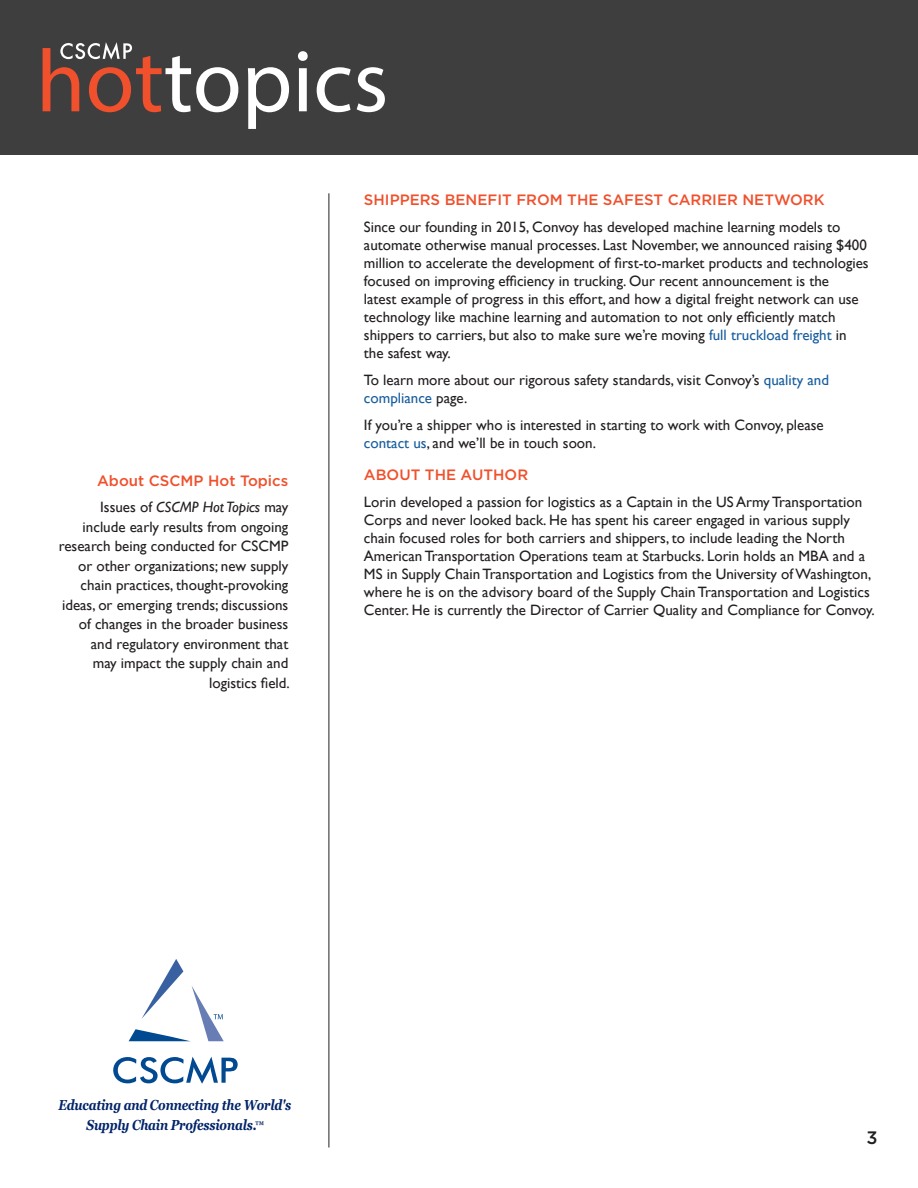
<style>
.page{position:relative;width:918px;height:1188px;background:#fff}
.page>*{position:absolute;margin:0;border:0;box-sizing:border-box;transform-origin:0 0}
.t1{font:500 18px "Gotham";color:#231f20}
.norm_paragraph{font:15px/18px "Gill Sans";color:#231f20}
.norm_paragraph-2{font:500 15px "Gotham";color:#f0502c}
.t2{font:italic 700 14.4px/20.2px "Georgia";letter-spacing:-.015em;color:#002369;text-align:center;scale:.83 1}
.s1{font-style:italic}
.s2{color:#175d9e}
.s3{font-size:10.95px}
</style>
<div class="page">
<div style="left:0;top:0;width:918px;height:155px;background:#3e3e3f"></div>
<svg style="left:248px;top:67px;width:41px;height:62px"></svg>
<svg style="left:298px;top:51px;width:10px;height:60px"></svg>
<svg style="left:317px;top:67px;width:34px;height:45px"></svg>
<svg style="left:357px;top:67px;width:28px;height:45px"></svg>
<svg style="left:43px;top:42px;width:195px;height:70px"></svg>
<hr style="left:329px;top:193px;width:1px;height:955px;background:#231f20">
<svg style="left:113px;top:1057px;width:125px;height:27px"></svg>
<svg style="left:129px;top:959px;width:95px;height:82px"></svg>
<p class="norm_paragraph-2" style="left:97px;top:471px;width:193px">About CSCMP Hot Topics</p>
<p class="norm_paragraph" style="left:59px;top:497px;width:233px;line-height:19.5px;text-align:right">Issues of <span class="s1">CSCMP Hot Topics</span> may include early results from ongoing research being conducted for CSCMP or other organizations; new supply chain practices, thought-provoking ideas, or emerging trends; discussions of changes in the broader business and regulatory environment that<br>may impact the supply chain and logistics field.</p>
<p class="norm_paragraph-2" style="left:364px;top:190px;width:462px">SHIPPERS BENEFIT FROM THE SAFEST CARRIER NETWORK</p>
<p class="norm_paragraph" style="left:364px;top:218px;width:506px">Since our founding in 2015, Convoy has developed machine learning models to automate otherwise manual processes. Last November, we announced raising $400 million to accelerate the development of first-to-market products and technologies focused on improving efficiency in trucking. Our recent announcement is the<br>latest example of progress in this effort, and how a digital freight network can use technology like machine learning and automation to not only efficiently match shippers to carriers, but also to make sure we’re moving <span class="s2">full truckload freight</span> in the safest way.</p>
<p class="norm_paragraph" style="left:364px;top:371px;width:467px">To learn more about our rigorous safety standards, visit Convoy’s <span class="s2">quality and compliance</span> page.</p>
<p class="norm_paragraph" style="left:364px;top:416px;width:461px">If you’re a shipper who is interested in starting to work with Convoy, please <span class="s2">contact us</span>, and we’ll be in touch soon.</p>
<p class="norm_paragraph-2" style="left:364px;top:465px;width:166px">ABOUT THE AUTHOR</p>
<p class="norm_paragraph" style="left:364px;top:493px;width:512px">Lorin developed a passion for logistics as a Captain in the US Army Transportation Corps and never looked back. He has spent his career engaged in various supply chain focused roles for both carriers and shippers, to include leading the North American Transportation Operations team at Starbucks. Lorin holds an MBA and a MS in Supply Chain Transportation and Logistics from the University of Washington, where he is on the advisory board of the Supply Chain Transportation and Logistics Center. He is currently the Director of Carrier Quality and Compliance for Convoy.</p>
<p class="t2" style="left:58px;top:1095px;width:282px">Educating and Connecting the World's<br>Supply Chain Professionals.<span class="s3">™</span></p>
<p class="t1" style="left:866px;top:1126px;width:13px">3</p>
</div>
